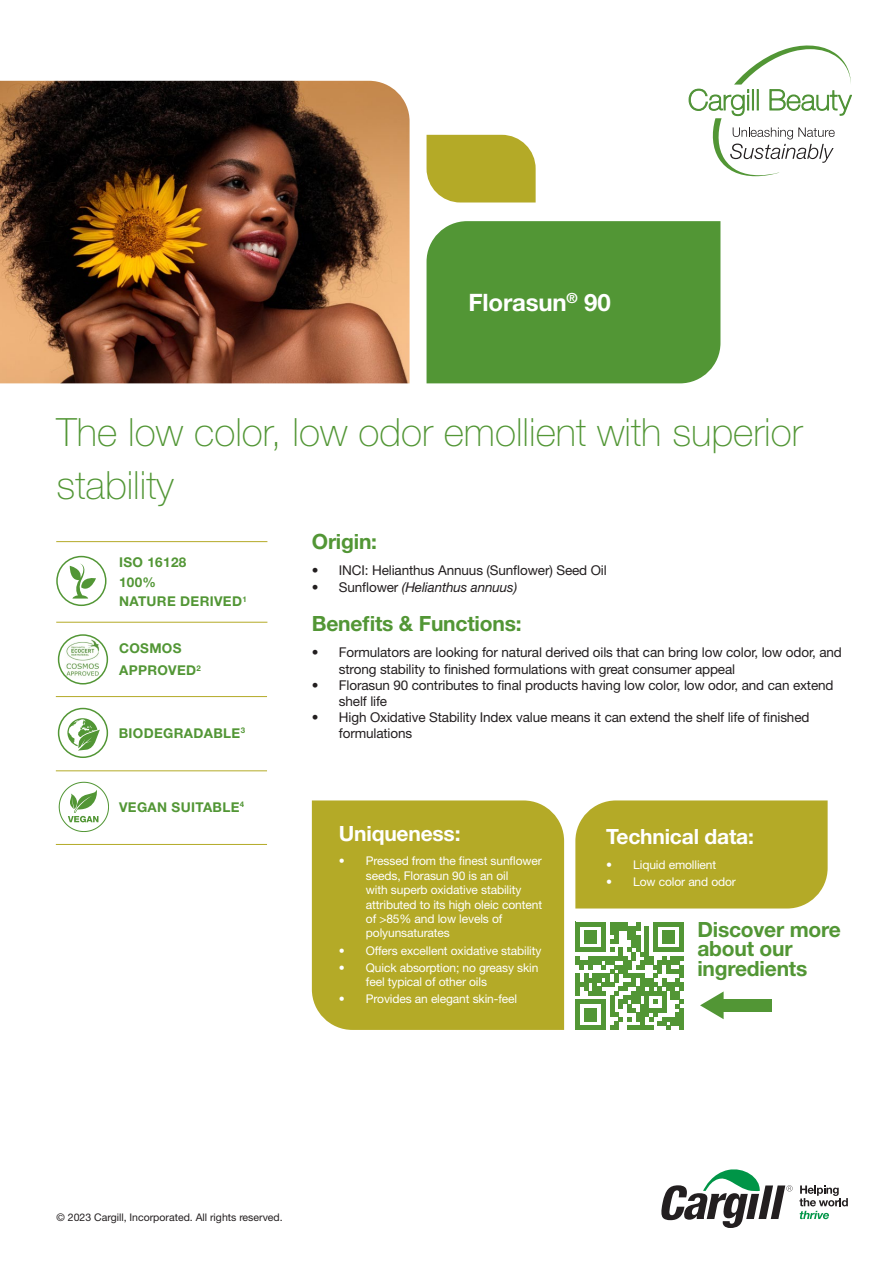
<style>
.page{position:relative;width:894px;height:1263px;background:#fff}
.page>*{position:absolute;margin:0;border:0;box-sizing:border-box;transform-origin:0 0}
.t1{font:100 39px/52.5px "Helvetica Neue LT Std";color:#529635}
.t2{font:700 24px "Helvetica Neue LT Std";letter-spacing:-.01em;color:#fff}
.t3{font:700 21px/19.5px "Helvetica Neue LT Std";letter-spacing:-.01em;color:#529635}
.t4{font:700 21px "Helvetica Neue LT Std";letter-spacing:-.01em;color:#fff}
.t5{font:13.5px/16.2px "Helvetica Neue LT Std";letter-spacing:-.01em;color:#231f20}
.t6{font:700 13.5px "Helvetica Neue LT Std";letter-spacing:.025em;color:#529635}
.t7{font:italic 13.5px "Helvetica Neue LT Std";letter-spacing:-.01em;color:#231f20}
.t8{font:12px/14.4px "Helvetica Neue LT Std";letter-spacing:-.01em;color:#fff}
.FOOTNOTES{font:10.5px "Helvetica Neue LT Std";color:#231f20}
.s1{font-style:normal}
</style>
<div class="page">
<svg style="left:426px;top:135px;width:109px;height:67px;background:#b9af35"></svg>
<div style="left:312px;top:800px;width:252px;height:230px;background:#b4aa27"></div>
<div style="left:575px;top:800px;width:252px;height:108px;background:#b4aa27"></div>
<div style="left:426px;top:221px;width:294px;height:162px;background:#529635"></div>
<img style="left:0;top:81px;width:409px;height:302px">
<svg style="left:661px;top:1169px;width:131px;height:59px"></svg>
<svg style="left:799px;top:1185px;width:48px;height:34px"></svg>
<svg style="left:688px;top:45px;width:163px;height:131px"></svg>
<svg style="left:575px;top:922px;width:108px;height:108px"></svg>
<div style="left:716px;top:999px;width:55px;height:12px;background:#529635"></div>
<svg style="left:700px;top:992px;width:23px;height:27px"></svg>
<hr style="left:56px;top:541px;width:211px;height:1px;background:#b4aa27">
<hr style="left:56px;top:622px;width:211px;height:1px;background:#b4aa27">
<hr style="left:56px;top:696px;width:211px;height:1px;background:#b4aa27">
<div style="left:56px;top:556px;width:50px;height:50px;border:2px solid #529635;border-radius:50%"></div>
<svg style="left:70px;top:563px;width:26px;height:35px"></svg>
<svg style="left:59px;top:635px;width:48px;height:49px"></svg>
<img style="left:65px;top:637px;width:36px;height:42px">
<div style="left:58px;top:634px;width:50px;height:50px;border:2px solid #529635;border-radius:50%"></div>
<hr style="left:56px;top:770px;width:211px;height:1px;background:#b4aa27">
<div style="left:58px;top:708px;width:50px;height:50px;border:2px solid #529635;border-radius:50%"></div>
<svg style="left:67px;top:718px;width:33px;height:32px"></svg>
<hr style="left:56px;top:844px;width:211px;height:1px;background:#b4aa27">
<svg style="left:59px;top:781px;width:50px;height:51px"></svg>
<p class="t2" style="left:468px;top:287px;width:144px">Florasun<sup>®</sup> 90</p>
<p class="t1" style="left:57px;top:406px;width:747px">The low color, low odor emollient with superior stability</p>
<p class="t3" style="left:312px;top:531px;width:67px">Origin:</p>
<p class="t5" style="left:312px;top:562px;width:296px">• INCI: Helianthus Annuus (Sunflower) Seed Oil</p>
<p class="t7" style="left:312px;top:578px;width:207px"><span class="s1">• Sunflower</span> (Helianthus annuus)</p>
<p class="t3" style="left:312px;top:613px;width:211px">Benefits &amp; Functions:</p>
<p class="t5" style="left:339px;top:644px;width:504px;text-indent:-27px">• Formulators are looking for natural derived oils that can bring low color, low odor, and strong stability to finished formulations with great consumer appeal</p>
<p class="t5" style="left:339px;top:676px;width:496px;text-indent:-27px">• Florasun 90 contributes to final products having low color, low odor, and can extend shelf life</p>
<p class="t5" style="left:339px;top:709px;width:472px;text-indent:-27px">• High Oxidative Stability Index value means it can extend the shelf life of finished formulations</p>
<p class="t6" style="left:119px;top:554px;width:69px">ISO 16128</p>
<p class="t6" style="left:119px;top:573px;width:39px">100%</p>
<p class="t6" style="left:119px;top:593px;width:129px">NATURE DERIVED<sup>1</sup></p>
<p class="t6" style="left:119px;top:640px;width:64px">COSMOS</p>
<p class="t6" style="left:119px;top:662px;width:83px">APPROVED<sup>2</sup></p>
<p class="t6" style="left:119px;top:724px;width:128px">BIODEGRADABLE<sup>3</sup></p>
<p class="t6" style="left:119px;top:798px;width:127px">VEGAN SUITABLE<sup>4</sup></p>
<p class="t4" style="left:339px;top:820px;width:123px">Uniqueness:</p>
<p class="t8" style="left:366px;top:853px;width:178px;text-indent:-27px">• Pressed from the finest sunflower seeds, Florasun 90 is an oil<br>with superb oxidative stability attributed to its high oleic content of &gt;85% and low levels of polyunsaturates</p>
<p class="t8" style="left:339px;top:942px;width:204px">• Offers excellent oxidative stability</p>
<p class="t8" style="left:366px;top:960px;width:174px;text-indent:-27px">• Quick absorption; no greasy skin feel typical of other oils</p>
<p class="t8" style="left:339px;top:991px;width:180px">• Provides an elegant skin-feel</p>
<p class="t4" style="left:606px;top:823px;width:149px">Technical data:</p>
<p class="t8" style="left:606px;top:857px;width:111px">• Liquid emollient</p>
<p class="t8" style="left:606px;top:874px;width:131px">• Low color and odor</p>
<p class="t3" style="left:697px;top:919px;width:145px">Discover more about our ingredients</p>
<p class="FOOTNOTES" style="left:57px;top:1210px;width:227px">© 2023 Cargill, Incorporated. All rights reserved.</p>
</div>
